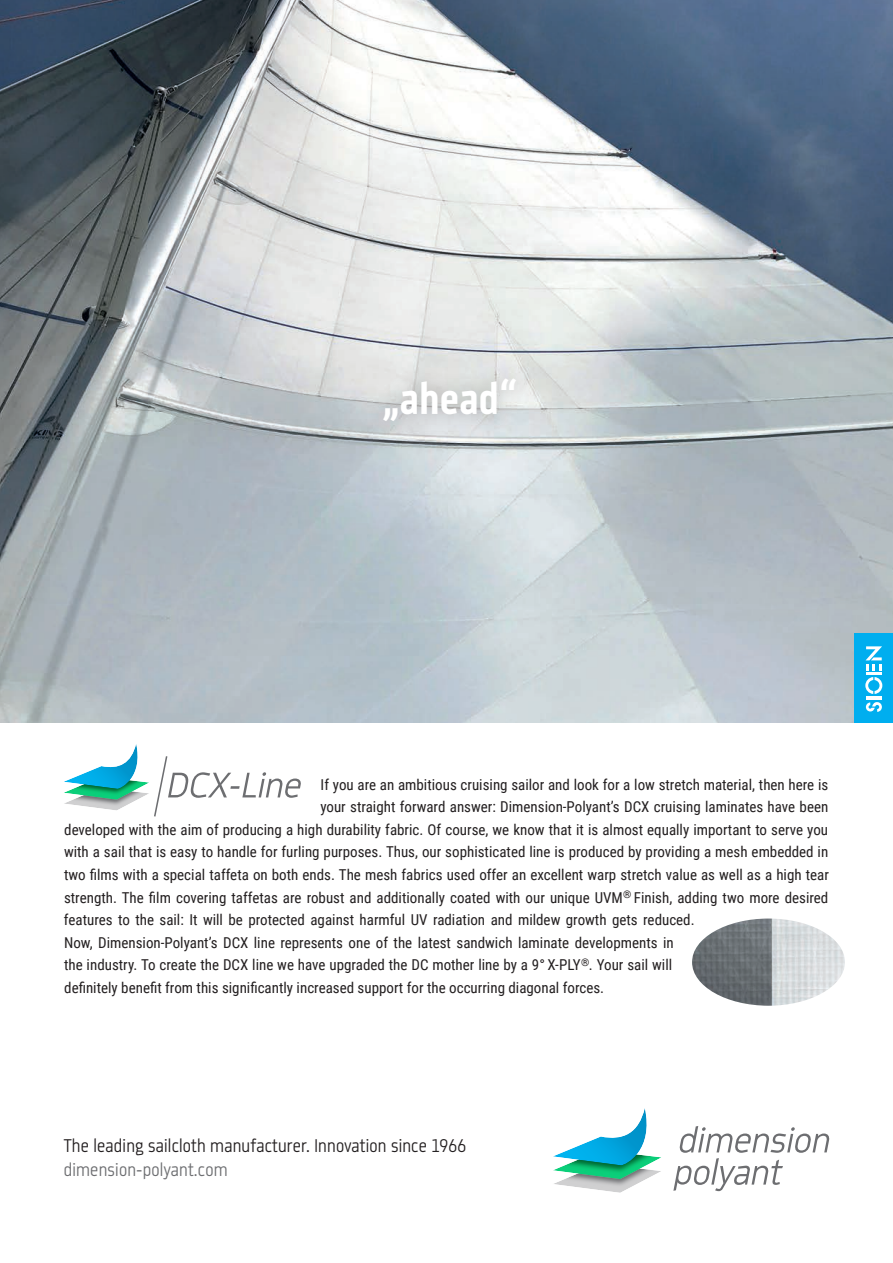
<style>
.page{position:relative;width:893px;height:1263px;background:#fff}
.page>*{position:absolute;margin:0;border:0;box-sizing:border-box;transform-origin:0 0}
.t1{font:700 46.5px "Metroflex Narrow";color:#fff}
.t2{font:300 19.5px "Metroflex Narrow";letter-spacing:.01em;color:#231f20}
.t3{font:300 19.5px "Metroflex Narrow";letter-spacing:.01em;color:#6d6e71}
.t4{font:15px "Roboto Condensed";color:#231f20}
.s1{font-family:"Roboto";font-weight:500}
</style>
<div class="page">
<img style="left:0;top:0;width:893px;height:723px">
<div style="left:855px;top:634px;width:38px;height:89px;background:#00aeef"></div>
<svg style="left:866px;top:702px;width:16px;height:10px"></svg>
<svg style="left:865px;top:677px;width:17px;height:17px"></svg>
<hr style="left:866px;top:696px;width:16px;height:3px;background:#fff">
<hr style="left:866px;top:672px;width:16px;height:3px;background:#fff">
<svg style="left:865px;top:646px;width:17px;height:25px"></svg>
<img style="left:692px;top:918px;width:153px;height:88px">
<div style="left:367px;top:360px;width:166px;height:78px;background:#231f20;opacity:.29"></div>
<svg style="left:64px;top:744px;width:237px;height:73px"></svg>
<svg style="left:673px;top:1126px;width:157px;height:65px"></svg>
<svg style="left:553px;top:1108px;width:108px;height:85px"></svg>
<h1 class="t1" style="left:382px;top:370px;width:136px"><span class="s1">„</span>ahead<span class="s1">“</span></h1>
<p class="t4" style="left:321px;top:778px;width:509px">If you are an ambitious cruising sailor and look for a low stretch material, then here is</p>
<p class="t4" style="left:320px;top:801px;width:509px">your straight forward answer: Dimension-Polyant’s DCX cruising laminates have been</p>
<p class="t4" style="left:64px;top:823px;width:765px">developed with the aim of producing a high durability fabric. Of course, we know that it is almost equally important to serve you</p>
<p class="t4" style="left:64px;top:846px;width:766px">with a sail that is easy to handle for furling purposes. Thus, our sophisticated line is produced by providing a mesh embedded in</p>
<p class="t4" style="left:64px;top:864px;width:766px">two films with a special taffeta on both ends. The mesh fabrics used offer an excellent warp stretch value as well as a high tear</p>
<p class="t4" style="left:64px;top:887px;width:766px">strength. The film covering taffetas are robust and additionally coated with our unique UVM<sup>®</sup> Finish, adding two more desired</p>
<p class="t4" style="left:64px;top:909px;width:632px">features to the sail: It will be protected against harmful UV radiation and mildew growth gets reduced.</p>
<p class="t4" style="left:64px;top:936px;width:611px">Now, Dimension-Polyant’s DCX line represents one of the latest sandwich laminate developments in</p>
<p class="t4" style="left:64px;top:958px;width:610px">the industry. To create the DCX line we have upgraded the DC mother line by a 9° X-PLY<sup>®</sup>. Your sail will</p>
<p class="t4" style="left:64px;top:977px;width:541px">definitely benefit from this significantly increased support for the occurring diagonal forces.</p>
<h2 class="t2" style="left:64px;top:1138px;width:404px">The leading sailcloth manufacturer. Innovation since 1966</h2>
<h2 class="t3" style="left:64px;top:1162px;width:165px">dimension-polyant.com</h2>
</div>
